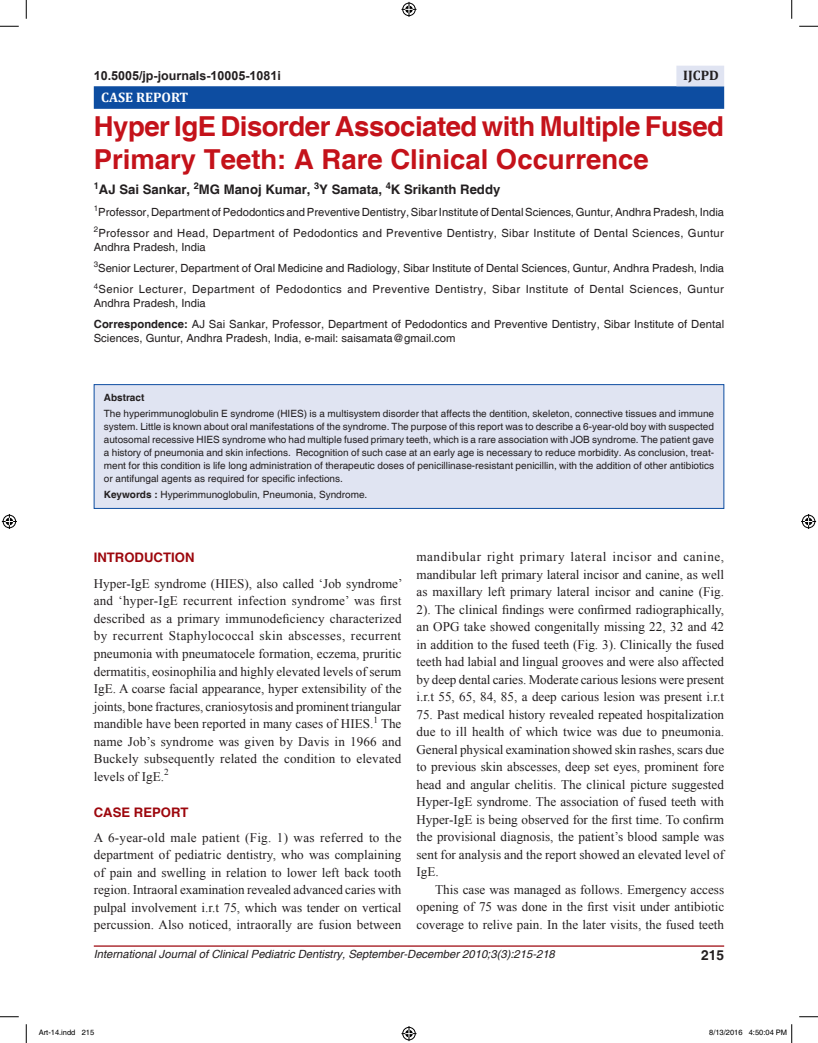
<style>
.page{position:relative;width:818px;height:1043px;background:#fff}
.page>*{position:absolute;margin:0;border:0;box-sizing:border-box;transform-origin:0 0}
.head{font:700 27.5px/33px "Helvetica";letter-spacing:-.015em;color:#c4121a}
.head-2{font:700 13.75px "Cambria";color:#fff}
.head-3{font:700 13.75px "Cambria";color:#231f20}
.t1{font:700 13.75px "Helvetica";color:#231f20}
.text{font:13.12px/17.5px "Times New Roman";color:#231f20;text-align:justify}
.author{font:700 13.12px "Helvetica";color:#231f20}
.A{font:700 13.12px "Helvetica";color:#9d070d}
.text-2{font:700 12.5px "Arial";color:#231f20}
.address{font:11.25px/13.8px "Helvetica";color:#231f20}
.address-2{font:11.25px/13.8px "Helvetica";letter-spacing:.03em;color:#231f20}
.address-3{font:11.25px/13.8px "Helvetica";letter-spacing:.04em;color:#231f20}
.B{font:italic 11.25px "Helvetica";color:#231f20}
.Abstract{font:10px/12.9px "Helvetica";color:#231f20;text-align:justify}
.abstract-head{font:700 10px "Helvetica";color:#231f20}
.t2{font:7.5px "Helvetica";color:#000}
.s1{font-weight:700}
</style>
<div class="page">
<hr style="left:94px;top:945px;width:630px;height:1px;background:#9d070d">
<div style="left:94px;top:86px;width:630px;height:23px;background:#0d4da1;border:1px solid #0d4da1"></div>
<div style="left:94px;top:384px;width:630px;height:124px;background:#e0e4f2;border:1px solid #0d4da1"></div>
<div style="left:676px;top:66px;width:48px;height:20px;background:#e0e4f2"></div>
<svg style="left:0;top:25px;width:19px;height:2px"></svg>
<svg style="left:799px;top:25px;width:19px;height:2px"></svg>
<svg style="left:0;top:1016px;width:19px;height:1px"></svg>
<svg style="left:799px;top:1016px;width:19px;height:1px"></svg>
<svg style="left:25px;top:0;width:2px;height:19px"></svg>
<svg style="left:25px;top:1024px;width:2px;height:18px"></svg>
<svg style="left:791px;top:0;width:1px;height:19px"></svg>
<svg style="left:401px;top:2px;width:15px;height:15px"></svg>
<svg style="left:401px;top:1026px;width:15px;height:15px"></svg>
<svg style="left:2px;top:514px;width:15px;height:15px"></svg>
<svg style="left:801px;top:514px;width:15px;height:15px"></svg>
<svg style="left:791px;top:1024px;width:1px;height:18px"></svg>
<p class="text-2" style="left:94px;top:67px;width:188px">10.5005/jp-journals-10005-1081i</p>
<p class="head-3" style="left:683px;top:66px;width:37px">IJCPD</p>
<p class="head-2" style="left:101px;top:88px;width:88px">CASE REPORT</p>
<p class="head" style="left:94px;top:111px;width:631px">Hyper IgE Disorder Associated with Multiple Fused<br>Primary Teeth: A Rare Clinical Occurrence</p>
<p class="author" style="left:94px;top:182px;width:408px"><sup>1</sup>AJ Sai Sankar, <sup>2</sup>MG Manoj Kumar, <sup>3</sup>Y Samata, <sup>4</sup>K Srikanth Reddy</p>
<p class="address" style="left:94px;top:205px;width:631px"><sup>1</sup>Professor, Department of Pedodontics and Preventive Dentistry, Sibar Institute of Dental Sciences, Guntur, Andhra Pradesh, India</p>
<p class="address-2" style="left:94px;top:226px;width:631px"><sup>2</sup>Professor and Head, Department of Pedodontics and Preventive Dentistry, Sibar Institute of Dental Sciences, Guntur<br>Andhra Pradesh, India</p>
<p class="address" style="left:94px;top:261px;width:631px"><sup>3</sup>Senior Lecturer, Department of Oral Medicine and Radiology, Sibar Institute of Dental Sciences, Guntur, Andhra Pradesh, India</p>
<p class="address-3" style="left:94px;top:283px;width:631px"><sup>4</sup>Senior Lecturer, Department of Pedodontics and Preventive Dentistry, Sibar Institute of Dental Sciences, Guntur<br>Andhra Pradesh, India</p>
<p class="address" style="left:94px;top:318px;width:631px"><span class="s1">Correspondence:</span> AJ Sai Sankar, Professor, Department of Pedodontics and Preventive Dentistry, Sibar Institute of Dental<br>Sciences, Guntur, Andhra Pradesh, India, e-mail: saisamata@gmail.com</p>
<p class="abstract-head" style="left:104px;top:391px;width:42px">Abstract</p>
<p class="Abstract" style="left:104px;top:408px;width:612px">The hyperimmunoglobulin E syndrome (HIES) is a multisystem disorder that affects the dentition, skeleton, connective tissues and immune system. Little is known about oral manifestations of the syndrome. The purpose of this report was to describe a 6-year-old boy with suspected autosomal recessive HIES syndrome who had multiple fused primary teeth, which is a rare association with JOB syndrome. The patient gave a history of pneumonia and skin infections. Recognition of such case at an early age is necessary to reduce morbidity. As conclusion, treat&shy;ment for this condition is life long administration of therapeutic doses of penicillinase-resistant penicillin, with the addition of other antibiotics or antifungal agents as required for specific infections.</p>
<p class="Abstract" style="left:104px;top:489px;width:265px"><span class="s1">Keywords :</span> Hyperimmunoglobulin, Pneumonia, Syndrome.</p>
<p class="A" style="left:94px;top:549px;width:102px">INTRODUCTION</p>
<p class="text" style="left:94px;top:574px;width:310px">Hyper-IgE syndrome (HIES), also called ‘Job syndrome’ and ‘hyper-IgE recurrent infection syndrome’ was first described as a primary immunodeficiency characterized by recurrent Staphylococcal skin abscesses, recurrent pneumonia with pneumatocele formation, eczema, pruritic dermatitis, eosinophilia and highly elevated levels of serum IgE. A coarse facial appearance, hyper extensibility of the joints, bone fractures, craniosytosis and prominent triangular mandible have been reported in many cases of HIES.<sup>1</sup> The name Job’s syndrome was given by Davis in 1966 and Buckely subsequently related the condition to elevated levels of IgE.<sup>2</sup></p>
<p class="A" style="left:94px;top:804px;width:96px">CASE REPORT</p>
<p class="text" style="left:94px;top:828px;width:309px">A 6-year-old male patient (Fig. 1) was referred to the department of pediatric dentistry, who was complaining of pain and swelling in relation to lower left back tooth region. Intraoral examination revealed advanced caries with pulpal involvement i.r.t 75, which was tender on vertical percussion. Also noticed, intraorally are fusion between</p>
<p class="text" style="left:416px;top:548px;width:309px">mandibular right primary lateral incisor and canine, mandibular left primary lateral incisor and canine, as well as maxillary left primary lateral incisor and canine (Fig.<br>2). The clinical findings were confirmed radiographically, an OPG take showed congenitally missing 22, 32 and 42 in addition to the fused teeth (Fig. 3). Clinically the fused teeth had labial and lingual grooves and were also affected by deep dental caries. Moderate carious lesions were present i.r.t 55, 65, 84, 85, a deep carious lesion was present i.r.t</p>
<p class="text" style="left:416px;top:705px;width:309px">75. Past medical history revealed repeated hospitalization due to ill health of which twice was due to pneumonia.<br>General physical examination showed skin rashes, scars due to previous skin abscesses, deep set eyes, prominent fore head and angular chelitis. The clinical picture suggested Hyper-IgE syndrome. The association of fused teeth with Hyper-IgE is being observed for the first time. To confirm the provisional diagnosis, the patient’s blood sample was sent for analysis and the report showed an elevated level of IgE.</p>
<p class="text" style="left:416px;top:880px;width:309px;text-indent:19px">This case was managed as follows. Emergency access opening of 75 was done in the first visit under antibiotic coverage to relive pain. In the later visits, the fused teeth</p>
<p class="B" style="left:94px;top:947px;width:462px">International Journal of Clinical Pediatric Dentistry, September-December 2010;3(3):215-218</p>
<p class="t1" style="left:701px;top:946px;width:24px">215</p>
<p class="t2" style="left:39px;top:1028px;width:57px">Art-14.indd 215</p>
<p class="t2" style="left:709px;top:1028px;width:79px">8/13/2016 4:50:04 PM</p>
</div>
